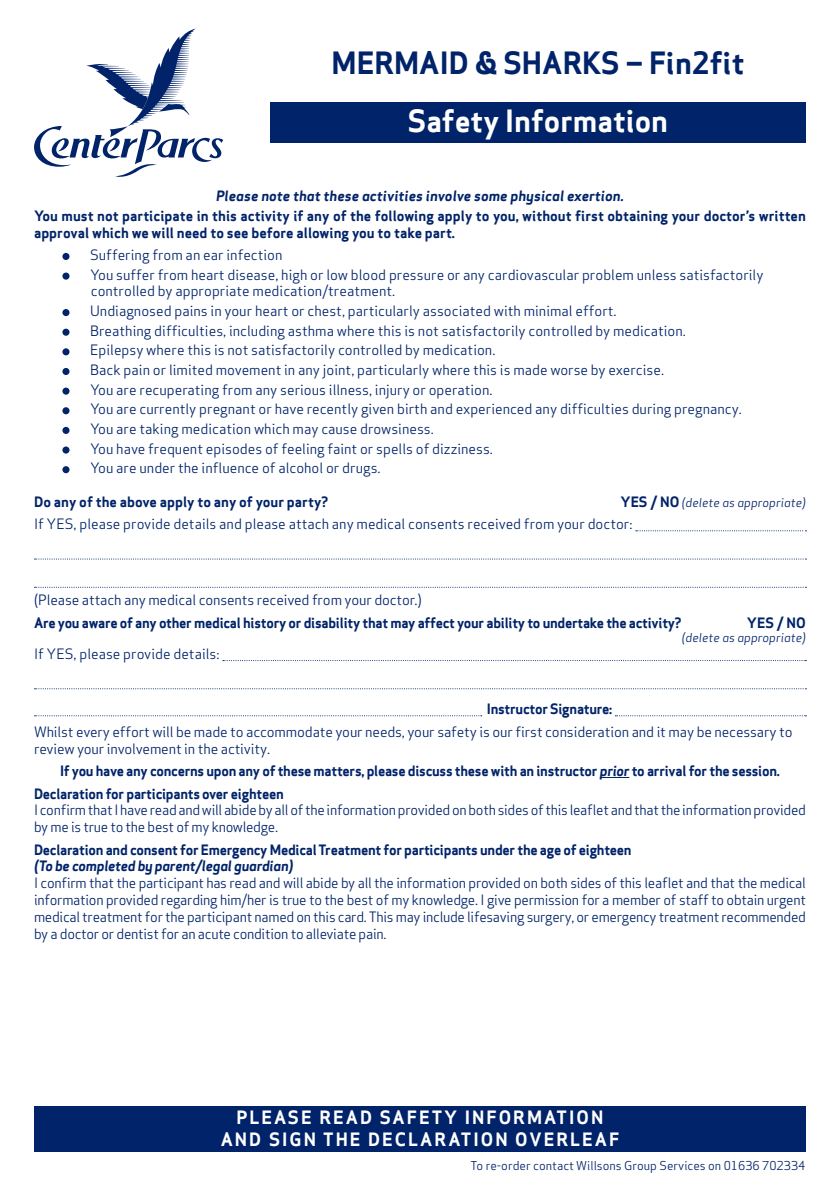
<style>
.page{position:relative;width:840px;height:1191px;background:#fff}
.page>*{position:absolute;margin:0;border:0;box-sizing:border-box;transform-origin:0 0}
.t1{font:30px "Apex Sans Bold T";color:#002369}
.t2{font:30px "Apex Sans Bold T";color:#fff}
.t3{font:18px/21.6px "Apex Sans Bold T";letter-spacing:.11em;color:#fff;text-align:center}
.t4{font:14px/16.8px "Apex Sans Book T";color:#002369}
.t5{font:14px/16.8px "Apex Sans Bold T";letter-spacing:-.02em;color:#002369}
.t6{font:14px/16.8px "Apex Sans Bold T";color:#002369}
.t7{font:14px/16.8px "Apex Sans Book T";letter-spacing:-.02em;color:#002369}
.t8{font:14px "Apex Sans Bold Italic T";color:#002369}
.t9{font:12px "Apex Sans Book T";color:#002369}
.t10{font:12px "Apex Sans Book Italic T";color:#002369}
.s1{font-family:"Apex Sans Bold T";font-size:14px}
.s2{font-family:"Apex Sans Bold Italic T"}
</style>
<div class="page">
<hr style="left:599px;top:777px;width:30px;height:1px;background:#002369">
<div style="left:62px;top:253px;width:7px;height:7px;background:#002369;border-radius:50%"></div>
<div style="left:62px;top:272px;width:7px;height:8px;background:#002369;border-radius:50%"></div>
<div style="left:62px;top:309px;width:7px;height:7px;background:#002369;border-radius:50%"></div>
<div style="left:62px;top:329px;width:7px;height:7px;background:#002369;border-radius:50%"></div>
<div style="left:62px;top:348px;width:7px;height:7px;background:#002369;border-radius:50%"></div>
<div style="left:62px;top:368px;width:7px;height:7px;background:#002369;border-radius:50%"></div>
<div style="left:62px;top:387px;width:7px;height:8px;background:#002369;border-radius:50%"></div>
<div style="left:62px;top:407px;width:7px;height:7px;background:#002369;border-radius:50%"></div>
<div style="left:62px;top:427px;width:7px;height:7px;background:#002369;border-radius:50%"></div>
<div style="left:62px;top:446px;width:7px;height:7px;background:#002369;border-radius:50%"></div>
<div style="left:62px;top:466px;width:7px;height:7px;background:#002369;border-radius:50%"></div>
<svg style="left:635px;top:530px;width:171px;height:1px"></svg>
<svg style="left:35px;top:558px;width:771px;height:1px"></svg>
<svg style="left:35px;top:587px;width:771px;height:1px"></svg>
<svg style="left:223px;top:660px;width:583px;height:1px"></svg>
<svg style="left:35px;top:688px;width:771px;height:1px"></svg>
<svg style="left:35px;top:715px;width:446px;height:1px"></svg>
<svg style="left:615px;top:715px;width:191px;height:1px"></svg>
<div style="left:34px;top:1106px;width:771px;height:45px;background:#002369"></div>
<svg style="left:34px;top:28px;width:189px;height:149px"></svg>
<div style="left:270px;top:103px;width:535px;height:40px;background:#002369"></div>
<p class="t1" style="left:331px;top:44px;width:414px">MERMAID &amp; SHARKS – Fin2fit</p>
<p class="t2" style="left:407px;top:102px;width:262px">Safety Information</p>
<p class="t8" style="left:216px;top:187px;width:409px">Please note that these activities involve some physical exertion.</p>
<p class="t6" style="left:34px;top:207px;width:773px">You must not participate in this activity if any of the following apply to you, without first obtaining your doctor’s written approval which we will need to see before allowing you to take part.</p>
<p class="t4" style="left:90px;top:246px;width:194px">Suffering from an ear infection</p>
<p class="t4" style="left:90px;top:266px;width:674px">You suffer from heart disease, high or low blood pressure or any cardiovascular problem unless satisfactorily controlled by appropriate medication/treatment.</p>
<p class="t4" style="left:90px;top:302px;width:527px">Undiagnosed pains in your heart or chest, particularly associated with minimal effort.</p>
<p class="t4" style="left:90px;top:322px;width:597px">Breathing difficulties, including asthma where this is not satisfactorily controlled by medication.</p>
<p class="t4" style="left:90px;top:342px;width:406px">Epilepsy where this is not satisfactorily controlled by medication.</p>
<p class="t4" style="left:90px;top:361px;width:575px">Back pain or limited movement in any joint, particularly where this is made worse by exercise.</p>
<p class="t4" style="left:90px;top:381px;width:404px">You are recuperating from any serious illness, injury or operation.</p>
<p class="t4" style="left:90px;top:401px;width:653px">You are currently pregnant or have recently given birth and experienced any difficulties during pregnancy.</p>
<p class="t4" style="left:90px;top:420px;width:345px">You are taking medication which may cause drowsiness.</p>
<p class="t4" style="left:90px;top:440px;width:404px">You have frequent episodes of feeling faint or spells of dizziness.</p>
<p class="t4" style="left:90px;top:459px;width:292px">You are under the influence of alcohol or drugs.</p>
<p class="t6" style="left:34px;top:493px;width:296px">Do any of the above apply to any of your party?</p>
<p class="t10" style="left:620px;top:495px;width:187px"><span class="s1">YES / NO</span> (delete as appropriate)</p>
<p class="t4" style="left:34px;top:515px;width:599px">If YES, please provide details and please attach any medical consents received from your doctor:</p>
<p class="t4" style="left:34px;top:592px;width:389px">(Please attach any medical consents received from your doctor.)</p>
<p class="t5" style="left:34px;top:614px;width:648px">Are you aware of any other medical history or disability that may affect your ability to undertake the activity?</p>
<p class="t5" style="left:746px;top:614px;width:61px">YES / NO</p>
<p class="t10" style="left:681px;top:630px;width:125px">(delete as appropriate)</p>
<p class="t4" style="left:34px;top:645px;width:187px">If YES, please provide details:</p>
<p class="t5" style="left:486px;top:700px;width:127px">Instructor Signature:</p>
<p class="t4" style="left:34px;top:723px;width:759px">Whilst every effort will be made to accommodate your needs, your safety is our first consideration and it may be necessary to review your involvement in the activity.</p>
<p class="t5" style="left:60px;top:762px;width:720px">If you have any concerns upon any of these matters, please discuss these with an instructor <span class="s2">prior</span> to arrival for the session.</p>
<p class="t5" style="left:34px;top:785px;width:251px">Declaration for participants over eighteen</p>
<p class="t7" style="left:34px;top:801px;width:773px">I confirm that I have read and will abide by all of the information provided on both sides of this leaflet and that the information provided by me is true to the best of my knowledge.</p>
<p class="t5" style="left:34px;top:841px;width:598px">Declaration and consent for Emergency Medical Treatment for participants under the age of eighteen <span class="s2">(To be completed by parent/legal guardian)</span></p>
<p class="t4" style="left:34px;top:874px;width:773px;text-align:justify">I confirm that the participant has read and will abide by all the information provided on both sides of this leaflet and that the medical information provided regarding him/her is true to the best of my knowledge. I give permission for a member of staff to obtain urgent medical treatment for the participant named on this card. This may include lifesaving surgery, or emergency treatment recommended by a doctor or dentist for an acute condition to alleviate pain.</p>
<p class="t3" style="left:220px;top:1106px;width:400px">PLEASE READ SAFETY INFORMATION<br>AND SIGN THE DECLARATION OVERLEAF</p>
<p class="t9" style="left:470px;top:1157px;width:336px">To re-order contact Willsons Group Services on 01636 702334</p>
</div>
